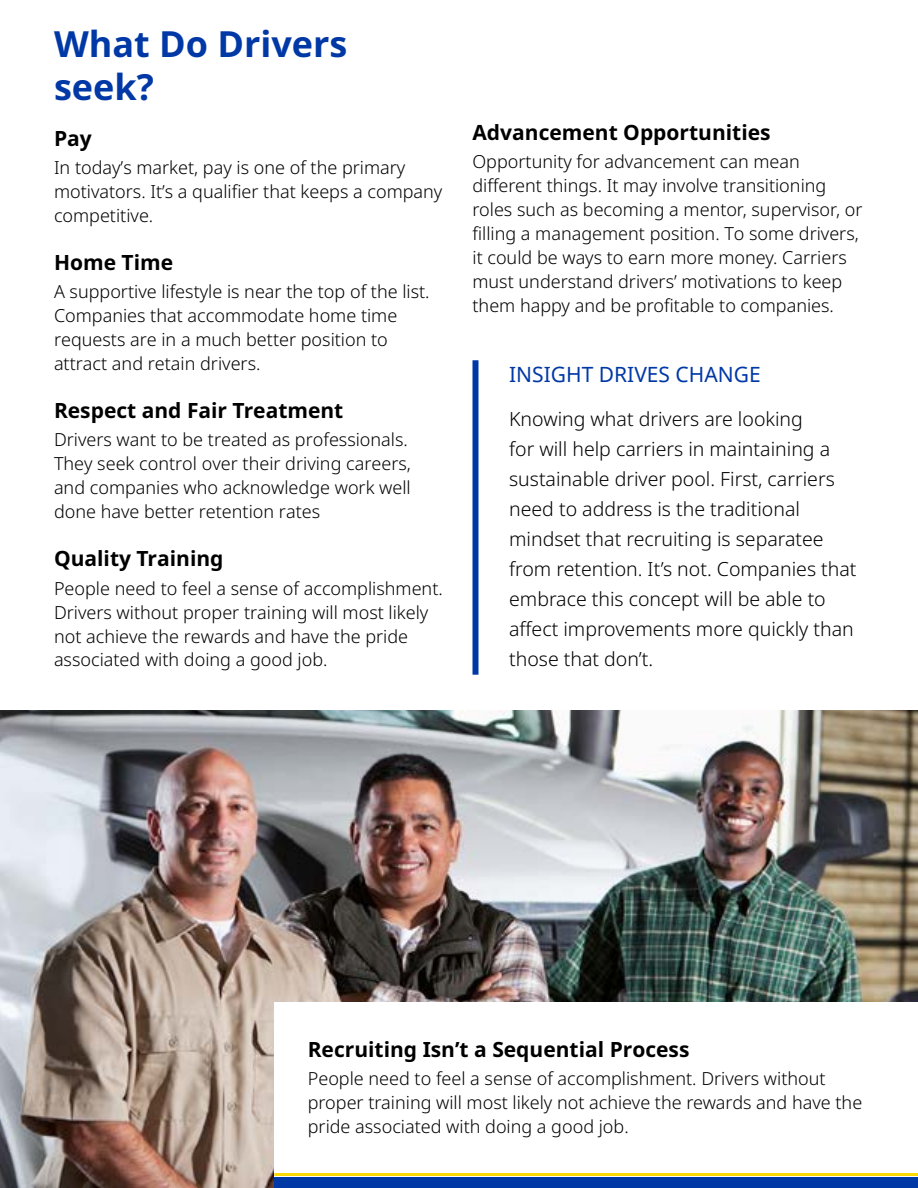
<style>
.page{position:relative;width:918px;height:1188px;background:#fff}
.page>*{position:absolute;margin:0;border:0;box-sizing:border-box;transform-origin:0 0}
.t1{font:700 36px/43.2px "Noto Sans";color:#0038a6}
.t2{font:700 21px "Noto Sans";color:#000}
.t3{font:21px "Noto Sans";color:#0038a6}
.t4{font:300 19.5px/30px "Noto Sans";color:#000}
.t5{font:300 18px/24px "Noto Sans";color:#000}
</style>
<div class="page">
<div style="left:472px;top:360px;width:6px;height:315px;background:#0038a6"></div>
<img style="left:0;top:710px;width:918px;height:478px">
<div style="left:274px;top:1002px;width:644px;height:186px;background:#fff"></div>
<div style="left:274px;top:1177px;width:644px;height:11px;background:#0038a6"></div>
<hr style="left:274px;top:1173px;width:644px;height:3px;background:#fcd900">
<h1 class="t1" style="left:54px;top:23px;width:295px">What Do Drivers seek?</h1>
<p class="t2" style="left:54px;top:123px;width:39px">Pay</p>
<p class="t5" style="left:54px;top:156px;width:390px">In today’s market, pay is one of the primary motivators. It’s a qualifier that keeps a company competitive.</p>
<p class="t2" style="left:54px;top:247px;width:121px">Home Time</p>
<p class="t5" style="left:54px;top:280px;width:377px">A supportive lifestyle is near the top of the list.<br>Companies that accommodate home time requests are in a much better position to attract and retain drivers.</p>
<p class="t2" style="left:54px;top:396px;width:291px">Respect and Fair Treatment</p>
<p class="t5" style="left:54px;top:428px;width:358px">Drivers want to be treated as professionals.<br>They seek control over their driving careers, and companies who acknowledge work well done have better retention rates</p>
<p class="t2" style="left:54px;top:544px;width:171px">Quality Training</p>
<p class="t5" style="left:54px;top:576px;width:390px">People need to feel a sense of accomplishment.<br>Drivers without proper training will most likely not achieve the rewards and have the pride associated with doing a good job.</p>
<p class="t2" style="left:472px;top:117px;width:300px">Advancement Opportunities</p>
<p class="t5" style="left:472px;top:150px;width:392px">Opportunity for advancement can mean different things. It may involve transitioning roles such as becoming a mentor, supervisor, or filling a management position. To some drivers, it could be ways to earn more money. Carriers must understand drivers’ motivations to keep them happy and be profitable to companies.</p>
<p class="t3" style="left:509px;top:360px;width:253px">INSIGHT DRIVES CHANGE</p>
<p class="t4" style="left:509px;top:404px;width:349px">Knowing what drivers are looking<br>for will help carriers in maintaining a sustainable driver pool. First, carriers need to address is the traditional mindset that recruiting is separatee from retention. It’s not. Companies that embrace this concept will be able to affect improvements more quickly than those that don’t.</p>
<p class="t2" style="left:308px;top:1034px;width:383px">Recruiting Isn’t a Sequential Process</p>
<p class="t5" style="left:308px;top:1067px;width:556px">People need to feel a sense of accomplishment. Drivers without proper training will most likely not achieve the rewards and have the pride associated with doing a good job.</p>
</div>
